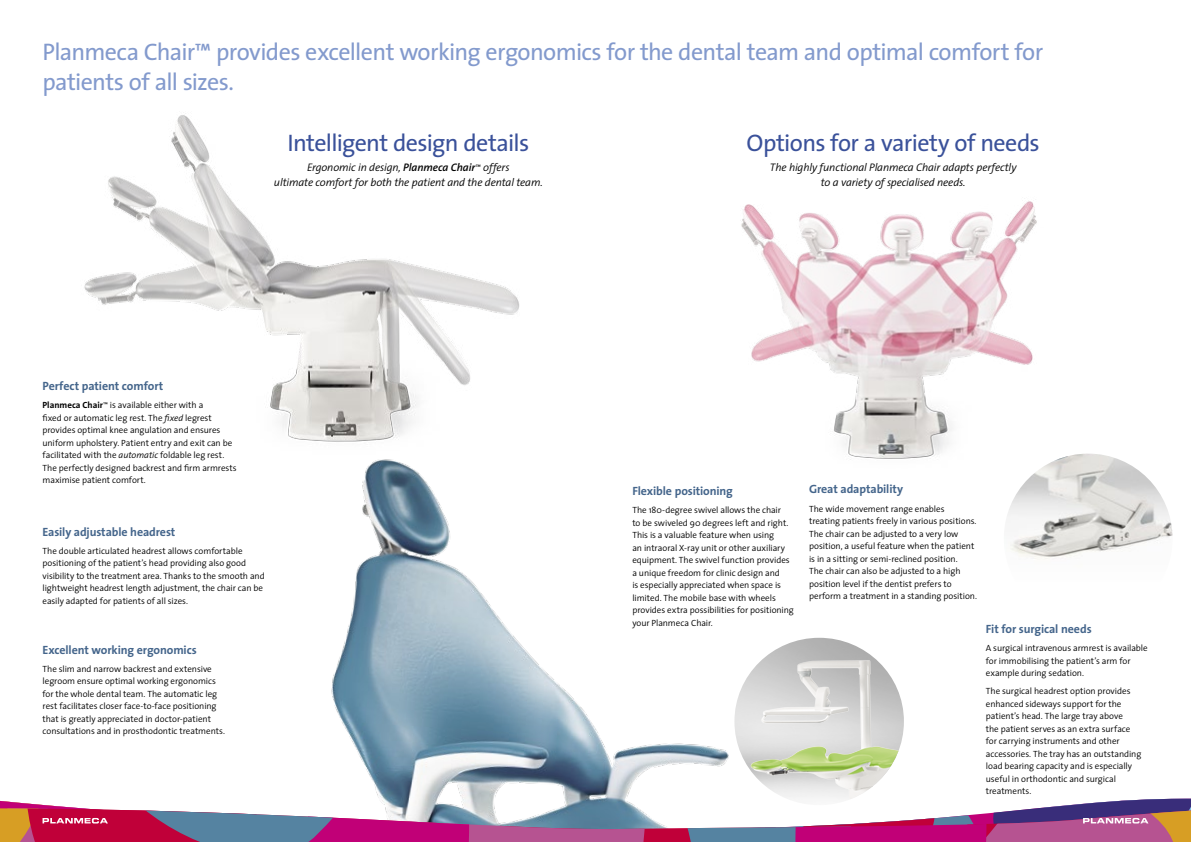
<style>
.page{position:relative;width:1191px;height:842px;background:#fff}
.page>*{position:absolute;margin:0;border:0;box-sizing:border-box;transform-origin:0 0}
.t1{font:24px/30px "The Sans";letter-spacing:-.025em;color:#839acd}
.t2{font:24px "The Sans";letter-spacing:-.03em;color:#3a519a}
.t3{font:700 12px "The Sans";letter-spacing:-.01em;color:#44658b}
.t4{font:italic 300 11px/15px "The Sans";letter-spacing:-.01em;color:#000;text-align:center}
.t5{font:300 9px/12.5px "The Sans";letter-spacing:-.005em;color:#000}
.s1{font-weight:600}
.s2{font-size:8px}
.s3{font-weight:700}
.s4{font-style:italic}
</style>
<div class="page">
<img style="left:331px;top:477px;width:398px;height:322px">
<img style="left:84px;top:115px;width:436px;height:362px">
<img style="left:1007px;top:454px;width:165px;height:105px">
<img style="left:741px;top:201px;width:306px;height:268px">
<img style="left:772px;top:638px;width:94px;height:14px">
<img style="left:734px;top:652px;width:170px;height:147px">
<svg style="left:0;top:799px;width:1191px;height:43px"></svg>
<h1 class="t1" style="left:43px;top:36px;width:1002px">Planmeca Chair™ provides excellent working ergonomics for the dental team and optimal comfort for patients of all sizes.</h1>
<h1 class="t2" style="left:287px;top:123px;width:243px">Intelligent design details</h1>
<p class="t4" style="left:274px;top:160px;width:270px">Ergonomic in design, <span class="s1">Planmeca Chair</span><span class="s2">™</span> offers<br>ultimate comfort for both the patient and the dental team.</p>
<h1 class="t2" style="left:746px;top:123px;width:295px">Options for a variety of needs</h1>
<p class="t4" style="left:770px;top:160px;width:248px">The highly functional Planmeca Chair adapts perfectly to a variety of specialised needs.</p>
<h2 class="t3" style="left:43px;top:376px;width:122px">Perfect patient comfort</h2>
<p class="t5" style="left:43px;top:399px;width:196px"><span class="s3">Planmeca Chair</span><sup>™</sup> is available either with a<br>fixed or automatic leg rest. The <span class="s4">fixed</span> legrest provides optimal knee angulation and ensures uniform upholstery. Patient entry and exit can be facilitated with the <span class="s4">automatic</span> foldable leg rest.<br>The perfectly designed backrest and firm armrests maximise patient comfort.</p>
<h2 class="t3" style="left:43px;top:522px;width:134px">Easily adjustable headrest</h2>
<p class="t5" style="left:43px;top:544px;width:224px">The double articulated headrest allows comfortable positioning of the patient’s head providing also good visibility to the treatment area. Thanks to the smooth and lightweight headrest length adjustment, the chair can be easily adapted for patients of all sizes.</p>
<h2 class="t3" style="left:43px;top:639px;width:156px">Excellent working ergonomics</h2>
<p class="t5" style="left:43px;top:662px;width:184px">The slim and narrow backrest and extensive legroom ensure optimal working ergonomics for the whole dental team. The automatic leg rest facilitates closer face-to-face positioning that is greatly appreciated in doctor-patient consultations and in prosthodontic treatments.</p>
<h2 class="t3" style="left:632px;top:481px;width:102px">Flexible positioning</h2>
<p class="t5" style="left:632px;top:503px;width:163px">The 180-degree swivel allows the chair<br>to be swiveled 90 degrees left and right.<br>This is a valuable feature when using<br>an intraoral X-ray unit or other auxiliary equipment. The swivel function provides a unique freedom for clinic design and<br>is especially appreciated when space is limited. The mobile base with wheels provides extra possibilities for positioning your Planmeca Chair.</p>
<h2 class="t3" style="left:809px;top:479px;width:95px">Great adaptability</h2>
<p class="t5" style="left:809px;top:502px;width:169px">The wide movement range enables treating patients freely in various positions.<br>The chair can be adjusted to a very low position, a useful feature when the patient is in a sitting or semi-reclined position.<br>The chair can also be adjusted to a high position level if the dentist prefers to perform a treatment in a standing position.</p>
<h2 class="t3" style="left:986px;top:619px;width:107px">Fit for surgical needs</h2>
<p class="t5" style="left:986px;top:642px;width:163px">A surgical intravenous armrest is available for immobilising the patient’s arm for example during sedation.</p>
<p class="t5" style="left:986px;top:685px;width:157px">The surgical headrest option provides enhanced sideways support for the patient’s head. The large tray above<br>the patient serves as an extra surface for carrying instruments and other accessories. The tray has an outstanding load bearing capacity and is especially useful in orthodontic and surgical treatments.</p>
</div>
